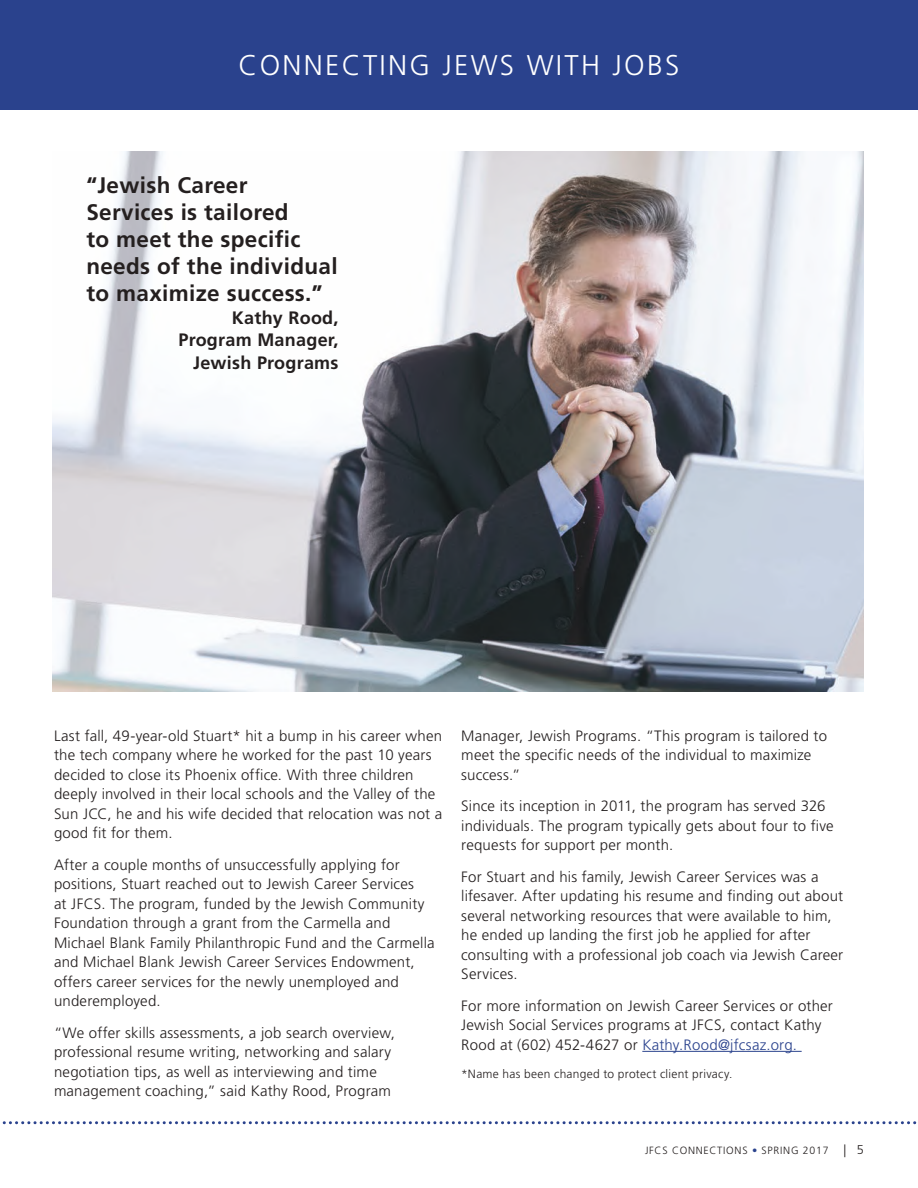
<style>
.page{position:relative;width:918px;height:1188px;background:#fff}
.page>*{position:absolute;margin:0;border:0;box-sizing:border-box;transform-origin:0 0}
.t1{font:300 28.5px "Frutiger";letter-spacing:.08em;color:#fff}
.t2{font:700 22.5px/27px "Frutiger";letter-spacing:.015em;color:#241f1f}
.t3{font:700 18px/22.5px "Frutiger";letter-spacing:.015em;color:#241f1f;text-align:right}
.t4{font:300 15px/19.5px "Frutiger";letter-spacing:.015em;color:#241f1f}
.t5{font:300 12px "Frutiger";letter-spacing:.02em;color:#241f1f}
.t6{font:300 10.5px "Frutiger";letter-spacing:.07em;color:#241f1f}
.s1{color:#2a428d}
.s2{font-size:12.75px}
</style>
<div class="page">
<svg style="left:2px;top:1121px;width:915px;height:3px"></svg>
<div style="left:0;top:0;width:918px;height:110px;background:#2a428d"></div>
<img style="left:53px;top:152px;width:811px;height:539px">
<hr style="left:642px;top:1051px;width:160px;height:1px;background:#2a428d">
<h1 class="t1" style="left:238px;top:49px;width:443px">CONNECTING JEWS WITH JOBS</h1>
<h2 class="t2" style="left:86px;top:172px;width:253px">“Jewish Career<br>Services is tailored<br>to meet the specific needs of the individual to maximize success.”</h2>
<p class="t3" style="left:178px;top:306px;width:162px">Kathy Rood,<br>Program Manager,<br>Jewish Programs</p>
<p class="t4" style="left:54px;top:726px;width:390px">Last fall, 49-year-old Stuart* hit a bump in his career when the tech company where he worked for the past 10 years decided to close its Phoenix office. With three children deeply involved in their local schools and the Valley of the Sun JCC, he and his wife decided that relocation was not a good fit for them.</p>
<p class="t4" style="left:54px;top:855px;width:382px">After a couple months of unsuccessfully applying for positions, Stuart reached out to Jewish Career Services<br>at JFCS. The program, funded by the Jewish Community Foundation through a grant from the Carmella and Michael Blank Family Philanthropic Fund and the Carmella and Michael Blank Jewish Career Services Endowment, offers career services for the newly unemployed and underemployed.</p>
<p class="t4" style="left:54px;top:1023px;width:342px">“We offer skills assessments, a job search overview, professional resume writing, networking and salary negotiation tips, as well as interviewing and time management coaching,” said Kathy Rood, Program</p>
<p class="t4" style="left:461px;top:726px;width:367px">Manager, Jewish Programs. “This program is tailored to meet the specific needs of the individual to maximize success.”</p>
<p class="t4" style="left:461px;top:797px;width:374px">Since its inception in 2011, the program has served 326 individuals. The program typically gets about four to five requests for support per month.</p>
<p class="t4" style="left:461px;top:867px;width:384px">For Stuart and his family, Jewish Career Services was a lifesaver. After updating his resume and finding out about several networking resources that were available to him, he ended up landing the first job he applied for after consulting with a professional job coach via Jewish Career Services.</p>
<p class="t4" style="left:461px;top:996px;width:373px">For more information on Jewish Career Services or other<br>Jewish Social Services programs at JFCS, contact Kathy<br>Rood at (602) 452-4627 or <span class="s1">Kathy.Rood@jfcsaz.org.</span></p>
<p class="t5" style="left:461px;top:1067px;width:273px">*Name has been changed to protect client privacy.</p>
<p class="t6" style="left:645px;top:1144px;width:220px">JFCS CONNECTIONS <span class="s1">•</span> SPRING 2017 <span class="s2">| 5</span></p>
</div>
